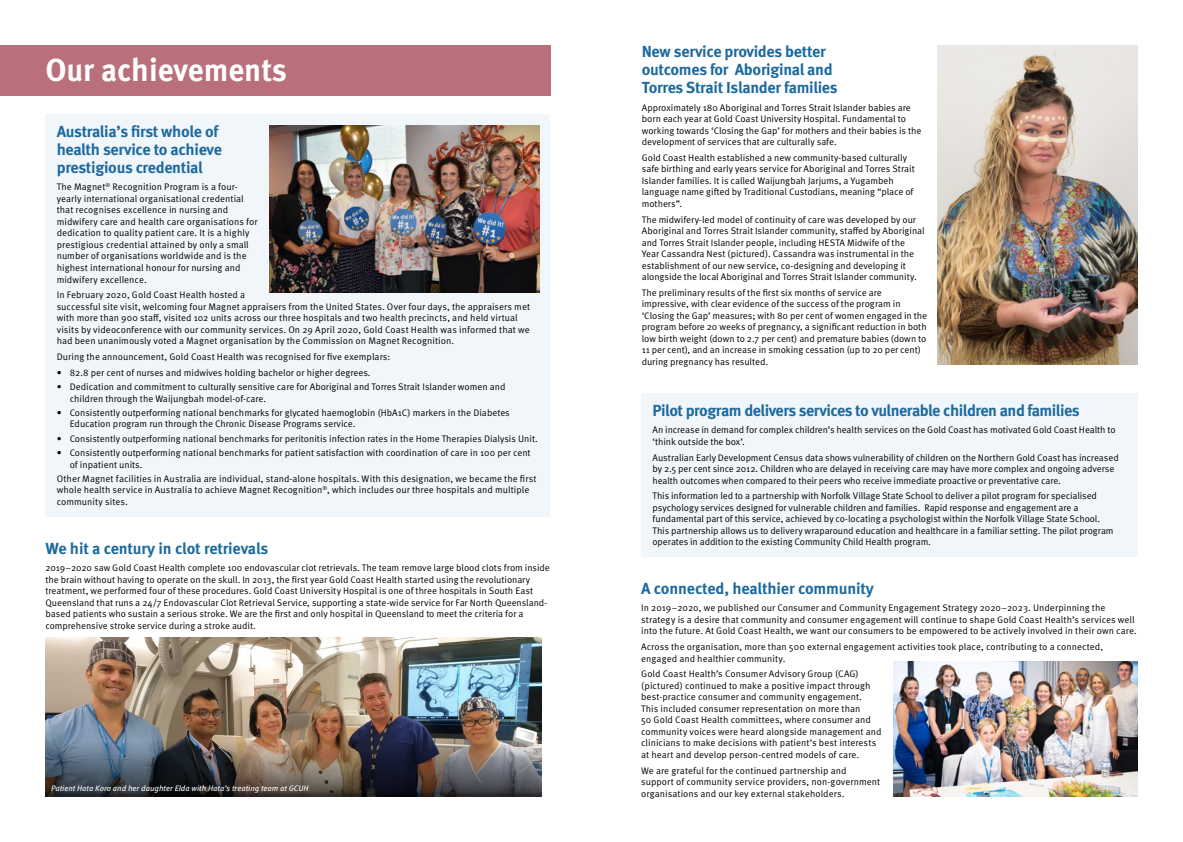
<style>
.page{position:relative;width:1183px;height:842px;background:#fff}
.page>*{position:absolute;margin:0;border:0;box-sizing:border-box;transform-origin:0 0}
.t1{font:700 32px "Meta Pro";color:#fff;scale:.96 1}
.t2{font:700 16px/18px "Meta Pro";letter-spacing:-.02em;color:#1d6a9e}
.t3{font:9.5px/11.5px "Meta Pro Norm";color:#000}
.t4{font:italic 8px "Meta Pro";color:#fff}
</style>
<div class="page">
<div style="left:45px;top:114px;width:505px;height:402px;background:#f1f6fb"></div>
<img style="left:269px;top:125px;width:270px;height:168px">
<div style="left:641px;top:393px;width:496px;height:164px;background:#f1f6fb"></div>
<div style="left:0;top:45px;width:550px;height:51px;background:#ba707a"></div>
<img style="left:45px;top:638px;width:496px;height:103px">
<img style="left:45px;top:741px;width:496px;height:56px">
<img style="left:937px;top:45px;width:200px;height:320px">
<img style="left:893px;top:662px;width:244px;height:135px">
<h1 class="t1" style="left:45px;top:45px;width:253px">Our achievements</h1>
<h2 class="t2" style="left:57px;top:122px;width:167px">Australia’s first whole of health service to achieve prestigious credential</h2>
<p class="t3" style="left:57px;top:181px;width:202px">The Magnet<sup>®</sup> Recognition Program is a four&shy;yearly international organisational credential that recognises excellence in nursing and midwifery care and health care organisations for dedication to quality patient care. It is a highly prestigious credential attained by only a small number of organisations worldwide and is the highest international honour for nursing and midwifery excellence.</p>
<p class="t3" style="left:57px;top:289px;width:475px">In February 2020, Gold Coast Health hosted a<br>successful site visit, welcoming four Magnet appraisers from the United States. Over four days, the appraisers met with more than 900 staff, visited 102 units across our three hospitals and two health precincts, and held virtual visits by videoconference with our community services. On 29 April 2020, Gold Coast Health was informed that we had been unanimously voted a Magnet organisation by the Commission on Magnet Recognition.</p>
<p class="t3" style="left:57px;top:350px;width:335px">During the announcement, Gold Coast Health was recognised for five exemplars:</p>
<p class="t3" style="left:57px;top:366px;width:315px">• 82.8 per cent of nurses and midwives holding bachelor or higher degrees.</p>
<p class="t3" style="left:70px;top:380px;width:437px;text-indent:-13px">• Dedication and commitment to culturally sensitive care for Aboriginal and Torres Strait Islander women and children through the Waijungbah model-of-care.</p>
<p class="t3" style="left:70px;top:406px;width:441px;text-indent:-13px">• Consistently outperforming national benchmarks for glycated haemoglobin (HbA1C) markers in the Diabetes<br>Education program run through the Chronic Disease Programs service.</p>
<p class="t3" style="left:57px;top:432px;width:482px">• Consistently outperforming national benchmarks for peritonitis infection rates in the Home Therapies Dialysis Unit.</p>
<p class="t3" style="left:70px;top:446px;width:462px;text-indent:-13px">• Consistently outperforming national benchmarks for patient satisfaction with coordination of care in 100 per cent of inpatient units.</p>
<p class="t3" style="left:57px;top:472px;width:481px">Other Magnet facilities in Australia are individual, stand-alone hospitals. With this designation, we became the first whole health service in Australia to achieve Magnet Recognition<sup>®</sup>, which includes our three hospitals and multiple community sites.</p>
<h2 class="t2" style="left:45px;top:538px;width:224px">We hit a century in clot retrievals</h2>
<p class="t3" style="left:45px;top:561px;width:505px">2019–2020 saw Gold Coast Health complete 100 endovascular clot retrievals. The team remove large blood clots from inside the brain without having to operate on the skull. In 2013, the first year Gold Coast Health started using the revolutionary treatment, we performed four of these procedures. Gold Coast University Hospital is one of three hospitals in South East Queensland that runs a 24/7 Endovascular Clot Retrieval Service, supporting a state-wide service for Far North Queensland&shy;based patients who sustain a serious stroke. We are the first and only hospital in Queensland to meet the criteria for a comprehensive stroke service during a stroke audit.</p>
<p class="t4" style="left:51px;top:782px;width:259px">Patient Hata Koro and her daughter Elda with Hata’s treating team at GCUH</p>
<h2 class="t2" style="left:641px;top:42px;width:197px">New service provides better outcomes for Aboriginal and<br>Torres Strait Islander families</h2>
<p class="t3" style="left:641px;top:101px;width:281px">Approximately 180 Aboriginal and Torres Strait Islander babies are born each year at Gold Coast University Hospital. Fundamental to working towards ‘Closing the Gap’ for mothers and their babies is the development of services that are culturally safe.</p>
<p class="t3" style="left:641px;top:151px;width:274px">Gold Coast Health established a new community-based culturally safe birthing and early years service for Aboriginal and Torres Strait Islander families. It is called Waijungbah Jarjums, a Yugambeh language name gifted by Traditional Custodians, meaning “place of mothers”.</p>
<p class="t3" style="left:641px;top:213px;width:284px">The midwifery-led model of continuity of care was developed by our Aboriginal and Torres Strait Islander community, staffed by Aboriginal and Torres Strait Islander people, including HESTA Midwife of the Year Cassandra Nest (pictured). Cassandra was instrumental in the establishment of our new service, co-designing and developing it alongside the local Aboriginal and Torres Strait Islander community.</p>
<p class="t3" style="left:641px;top:286px;width:287px">The preliminary results of the first six months of service are impressive, with clear evidence of the success of the program in ‘Closing the Gap’ measures; with 80 per cent of women engaged in the program before 20 weeks of pregnancy, a significant reduction in both low birth weight (down to 2.7 per cent) and premature babies (down to 11 per cent), and an increase in smoking cessation (up to 20 per cent) during pregnancy has resulted.</p>
<h2 class="t2" style="left:652px;top:400px;width:428px">Pilot program delivers services to vulnerable children and families</h2>
<p class="t3" style="left:652px;top:424px;width:464px">An increase in demand for complex children’s health services on the Gold Coast has motivated Gold Coast Health to ‘think outside the box’.</p>
<p class="t3" style="left:652px;top:451px;width:467px">Australian Early Development Census data shows vulnerability of children on the Northern Gold Coast has increased by 2.5 per cent since 2012. Children who are delayed in receiving care may have more complex and ongoing adverse health outcomes when compared to their peers who receive immediate proactive or preventative care.</p>
<p class="t3" style="left:652px;top:490px;width:462px">This information led to a partnership with Norfolk Village State School to deliver a pilot program for specialised psychology services designed for vulnerable children and families. Rapid response and engagement are a fundamental part of this service, achieved by co-locating a psychologist within the Norfolk Village State School.<br>This partnership allows us to delivery wraparound education and healthcare in a familiar setting. The pilot program operates in addition to the existing Community Child Health program.</p>
<h2 class="t2" style="left:641px;top:579px;width:234px">A connected, healthier community</h2>
<p class="t3" style="left:641px;top:602px;width:497px">In 2019–2020, we published our Consumer and Community Engagement Strategy 2020–2023. Underpinning the strategy is a desire that community and consumer engagement will continue to shape Gold Coast Health’s services well into the future. At Gold Coast Health, we want our consumers to be empowered to be actively involved in their own care.</p>
<p class="t3" style="left:641px;top:640px;width:463px">Across the organisation, more than 500 external engagement activities took place, contributing to a connected, engaged and healthier community.</p>
<p class="t3" style="left:641px;top:668px;width:242px">Gold Coast Health’s Consumer Advisory Group (CAG) (pictured) continued to make a positive impact through best-practice consumer and community engagement.<br>This included consumer representation on more than<br>50 Gold Coast Health committees, where consumer and community voices were heard alongside management and clinicians to make decisions with patient’s best interests at heart and develop person-centred models of care.</p>
<p class="t3" style="left:641px;top:764px;width:241px">We are grateful for the continued partnership and support of community service providers, non-government organisations and our key external stakeholders.</p>
</div>
